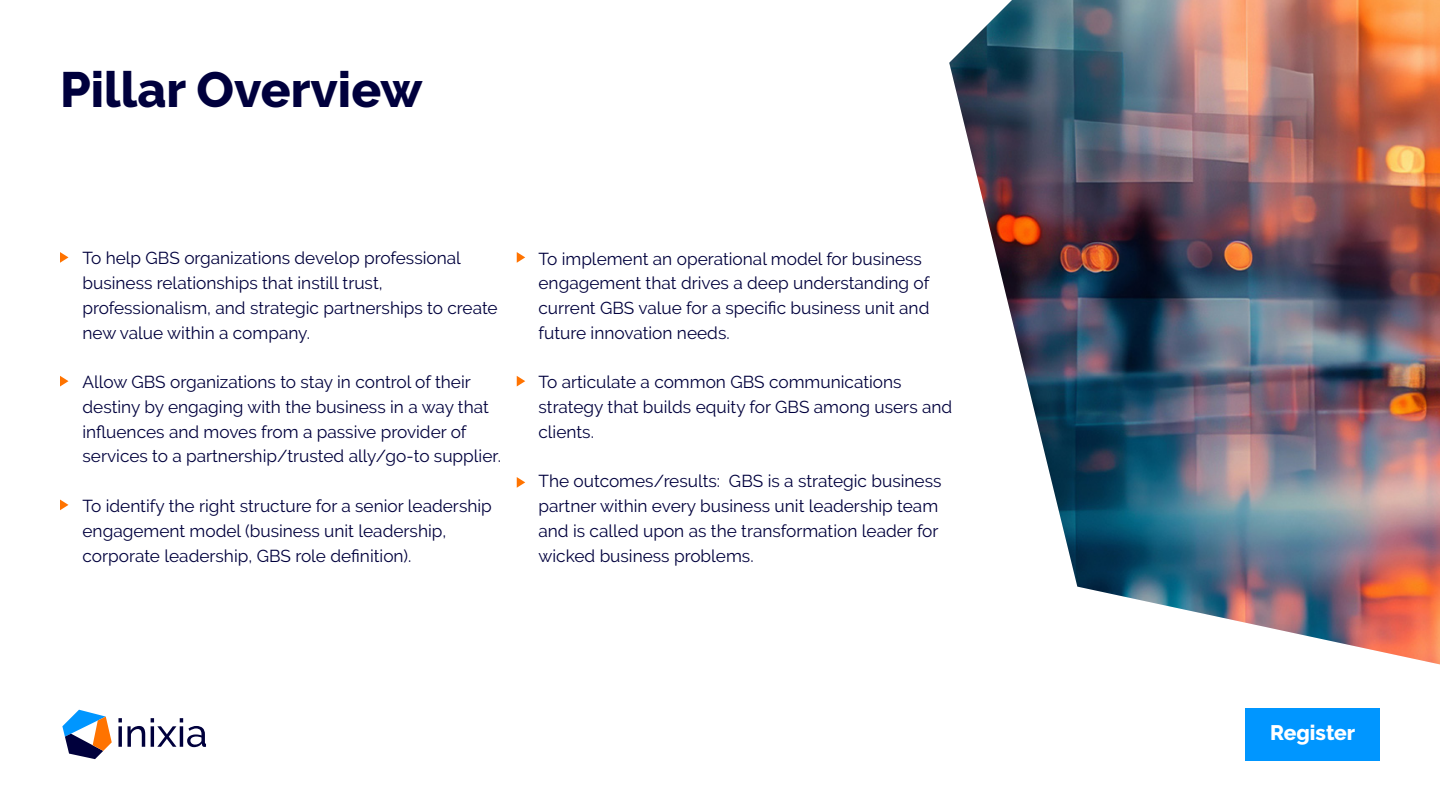
<style>
.page{position:relative;width:1440px;height:810px;background:#fff}
.page>*{position:absolute;margin:0;border:0;box-sizing:border-box;transform-origin:0 0}
.t1{font:800 49.5px "Raleway";color:#00003d}
.t2{font:800 21px "Raleway";color:#fff}
.t3{font:17.25px/24.8px "Raleway";color:#00003d}
</style>
<div class="page">
<img style="left:949px;top:0;width:491px;height:664px">
<div style="left:1245px;top:708px;width:135px;height:53px;background:#0096ff"></div>
<svg style="left:118px;top:718px;width:27px;height:29px"></svg>
<svg style="left:151px;top:718px;width:55px;height:29px"></svg>
<svg style="left:62px;top:710px;width:50px;height:49px"></svg>
<svg style="left:60px;top:252px;width:9px;height:11px"></svg>
<svg style="left:60px;top:376px;width:9px;height:11px"></svg>
<svg style="left:60px;top:500px;width:9px;height:10px"></svg>
<svg style="left:517px;top:376px;width:8px;height:11px"></svg>
<svg style="left:517px;top:252px;width:8px;height:11px"></svg>
<svg style="left:517px;top:477px;width:8px;height:11px"></svg>
<h1 class="t1" style="left:60px;top:61px;width:364px">Pillar Overview</h1>
<p class="t3" style="left:82px;top:246px;width:417px">To help GBS organizations develop professional business relationships that instill trust, professionalism, and strategic partnerships to create new value within a company.</p>
<p class="t3" style="left:82px;top:370px;width:420px">Allow GBS organizations to stay in control of their destiny by engaging with the business in a way that influences and moves from a passive provider of services to a partnership/trusted ally/go-to supplier.</p>
<p class="t3" style="left:82px;top:494px;width:411px">To identify the right structure for a senior leadership engagement model (business unit leadership, corporate leadership, GBS role definition).</p>
<p class="t3" style="left:539px;top:246px;width:392px">To implement an operational model for business engagement that drives a deep understanding of current GBS value for a specific business unit and future innovation needs.</p>
<p class="t3" style="left:539px;top:370px;width:415px">To articulate a common GBS communications strategy that builds equity for GBS among users and clients.</p>
<p class="t3" style="left:539px;top:469px;width:405px">The outcomes/results: GBS is a strategic business partner within every business unit leadership team and is called upon as the transformation leader for wicked business problems.</p>
<p class="t2" style="left:1270px;top:721px;width:87px">Register</p>
</div>
